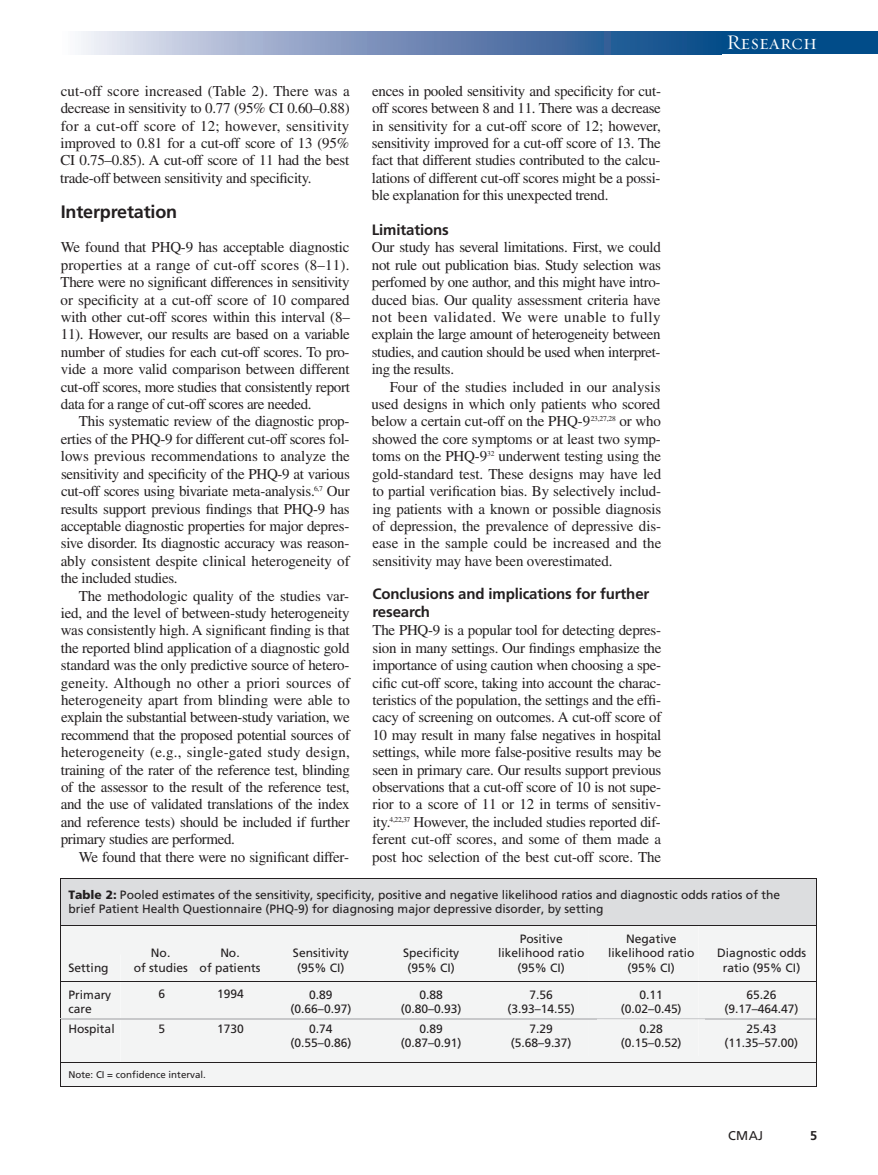
<style>
.page{position:relative;width:878px;height:1175px;background:#fff}
.page>*{position:absolute;margin:0;border:0;box-sizing:border-box;transform-origin:0 0}
.t1{font:21px "Requiem Display HTF Small Caps";letter-spacing:.005em;color:#fff}
.t2{font:700 18px "Frutiger LT Std";letter-spacing:-.01em;color:#231f20}
.t3{font:15px/17.4px "Times LT Std";letter-spacing:-.02em;color:#231f20;text-align:justify}
.t4{font:700 15px/18px "Frutiger LT Std";letter-spacing:-.01em;color:#231f20}
.t5{font:12.75px "Frutiger LT Std";color:#231f20}
.t6{font:700 12.75px "Frutiger LT Std";color:#231f20}
.t7{font:12px/14.4px "Frutiger";color:#231f20;text-align:center}
.t8{font:9.75px "Frutiger";color:#231f20}
.s1{font-weight:900}
</style>
<div class="page">
<div style="left:715px;top:32px;width:163px;height:22px;background:#014c89"></div>
<svg style="left:81px;top:32px;width:634px;height:22px;background:#7792ba"></svg>
<svg style="left:60px;top:878px;width:757px;height:209px"></svg>
<p class="t3" style="left:60px;top:84px;width:291px">cut-off score increased (Table 2). There was a decrease in sensitivity to 0.77 (95% CI 0.60–0.88) for a cut-off score of 12; however, sensitivity improved to 0.81 for a cut-off score of 13 (95% CI 0.75–0.85). A cut-off score of 11 had the best trade-off between sensitivity and specificity.</p>
<p class="t2" style="left:61px;top:204px;width:118px">Interpretation</p>
<p class="t3" style="left:61px;top:240px;width:291px">We found that PHQ-9 has acceptable diagnostic properties at a range of cut-off scores (8–11).<br>There were no significant differences in sensitivity or specificity at a cut-off score of 10 compared with other cut-off scores within this interval (8– 11). However, our results are based on a variable number of studies for each cut-off scores. To pro&shy;vide a more valid comparison between different cut-off scores, more studies that consistently report data for a range of cut-off scores are needed.</p>
<p class="t3" style="left:61px;top:414px;width:291px;text-indent:18px">This systematic review of the diagnostic prop&shy;erties of the PHQ-9 for different cut-off scores fol&shy;lows previous recommendations to analyze the sensitivity and specificity of the PHQ-9 at various cut-off scores using bivariate meta-analysis.<sup>6,7</sup> Our results support previous findings that PHQ-9 has acceptable diagnostic properties for major depres&shy;sive disorder. Its diagnostic accuracy was reason&shy;ably consistent despite clinical heterogeneity of the included studies.</p>
<p class="t3" style="left:61px;top:588px;width:291px;text-indent:18px">The methodologic quality of the studies var&shy;ied, and the level of between-study heterogeneity was consistently high. A significant finding is that the reported blind application of a diagnostic gold standard was the only predictive source of hetero&shy;geneity. Although no other a priori sources of heterogeneity apart from blinding were able to explain the substantial between-study variation, we recommend that the proposed potential sources of heterogeneity (e.g., single-gated study design, training of the rater of the reference test, blinding of the assessor to the result of the reference test, and the use of validated translations of the index and reference tests) should be included if further primary studies are performed.</p>
<p class="t3" style="left:79px;top:849px;width:272px">We found that there were no significant differ-</p>
<p class="t3" style="left:372px;top:84px;width:290px">ences in pooled sensitivity and specificity for cut&shy;off scores between 8 and 11. There was a decrease in sensitivity for a cut-off score of 12; however, sensitivity improved for a cut-off score of 13. The fact that different studies contributed to the calcu&shy;lations of different cut-off scores might be a possi&shy;ble explanation for this unexpected trend.</p>
<p class="t4" style="left:372px;top:222px;width:78px">Limitations</p>
<p class="t3" style="left:372px;top:240px;width:290px">Our study has several limitations. First, we could not rule out publication bias. Study selection was perfomed by one author, and this might have intro&shy;duced bias. Our quality assessment criteria have not been validated. We were unable to fully explain the large amount of heterogeneity between studies, and caution should be used when interpret&shy;ing the results.</p>
<p class="t3" style="left:371px;top:379px;width:291px;text-indent:18px">Four of the studies included in our analysis used designs in which only patients who scored below a certain cut-off on the PHQ-9<sup>23,27,28</sup> or who showed the core symptoms or at least two symp&shy;toms on the PHQ-9<sup>32</sup> underwent testing using the gold-standard test. These designs may have led to partial verification bias. By selectively includ&shy;ing patients with a known or possible diagnosis of depression, the prevalence of depressive dis&shy;ease in the sample could be increased and the sensitivity may have been overestimated.</p>
<p class="t4" style="left:372px;top:585px;width:278px">Conclusions and implications for further research</p>
<p class="t3" style="left:372px;top:623px;width:291px">The PHQ-9 is a popular tool for detecting depres&shy;sion in many settings. Our findings emphasize the importance of using caution when choosing a spe&shy;cific cut-off score, taking into account the charac&shy;teristics of the population, the settings and the effi&shy;cacy of screening on outcomes. A cut-off score of 10 may result in many false negatives in hospital settings, while more false-positive results may be seen in primary care. Our results support previous observations that a cut-off score of 10 is not supe&shy;rior to a score of 11 or 12 in terms of sensitiv&shy;ity.<sup>4,22,37</sup> However, the included studies reported dif&shy;ferent cut-off scores, and some of them made a post hoc selection of the best cut-off score. The</p>
<h1 class="t1" style="left:726px;top:30px;width:92px">Research</h1>
<p class="t7" style="left:68px;top:888px;width:713px;text-align:left"><span class="s1">Table 2:</span> Pooled estimates of the sensitivity, specificity, positive and negative likelihood ratios and diagnostic odds ratios of the brief Patient Health Questionnaire (PHQ-9) for diagnosing major depressive disorder, by setting</p>
<p class="t7" style="left:68px;top:961px;width:42px">Setting</p>
<p class="t7" style="left:134px;top:946px;width:56px">No.<br>of studies</p>
<p class="t7" style="left:200px;top:946px;width:62px">No.<br>of patients</p>
<p class="t7" style="left:293px;top:946px;width:58px">Sensitivity (95% CI)</p>
<p class="t7" style="left:403px;top:946px;width:58px">Specificity (95% CI)</p>
<p class="t7" style="left:498px;top:932px;width:88px">Positive likelihood ratio (95% CI)</p>
<p class="t7" style="left:608px;top:932px;width:88px">Negative likelihood ratio (95% CI)</p>
<p class="t7" style="left:717px;top:946px;width:90px">Diagnostic odds ratio (95% CI)</p>
<p class="t7" style="left:68px;top:988px;width:44px;text-align:left">Primary care</p>
<p class="t7" style="left:158px;top:987px;width:8px">6</p>
<p class="t7" style="left:217px;top:987px;width:28px">1994</p>
<p class="t7" style="left:290px;top:988px;width:62px">0.89 (0.66–0.97)</p>
<p class="t7" style="left:401px;top:988px;width:62px">0.88 (0.80–0.93)</p>
<p class="t7" style="left:507px;top:988px;width:69px">7.56 (3.93–14.55)</p>
<p class="t7" style="left:621px;top:988px;width:62px">0.11 (0.02–0.45)</p>
<p class="t7" style="left:724px;top:988px;width:76px">65.26 (9.17–464.47)</p>
<p class="t7" style="left:68px;top:1022px;width:48px">Hospital</p>
<p class="t7" style="left:158px;top:1022px;width:8px">5</p>
<p class="t7" style="left:217px;top:1022px;width:28px">1730</p>
<p class="t7" style="left:290px;top:1022px;width:62px">0.74 (0.55–0.86)</p>
<p class="t7" style="left:401px;top:1022px;width:62px">0.89 (0.87–0.91)</p>
<p class="t7" style="left:511px;top:1022px;width:62px">7.29 (5.68–9.37)</p>
<p class="t7" style="left:621px;top:1022px;width:62px">0.28 (0.15–0.52)</p>
<p class="t7" style="left:724px;top:1022px;width:75px">25.43 (11.35–57.00)</p>
<p class="t8" style="left:68px;top:1070px;width:139px">Note: CI = confidence interval.</p>
<p class="t5" style="left:728px;top:1130px;width:36px">CMAJ</p>
<p class="t6" style="left:810px;top:1130px;width:9px">5</p>
</div>
